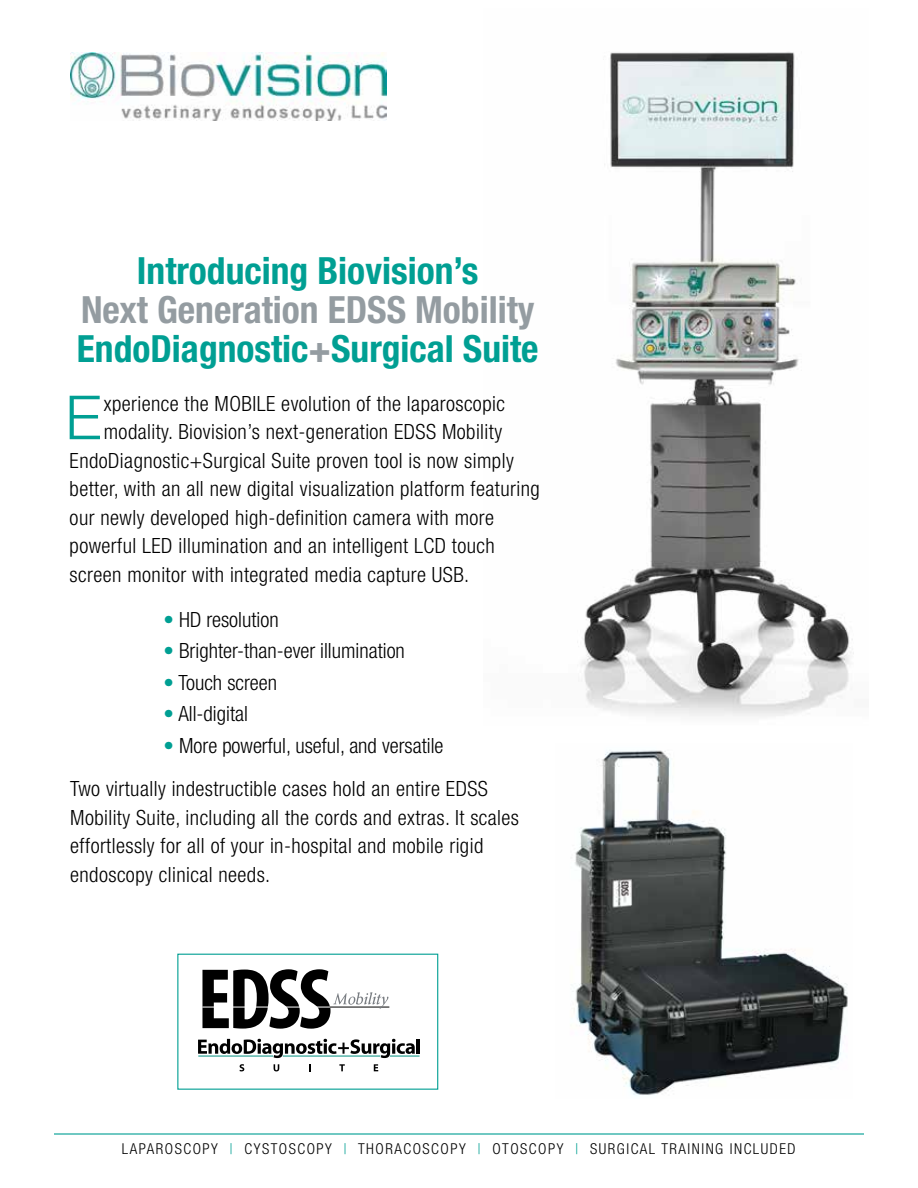
<style>
.page{position:relative;width:918px;height:1188px;background:#fff}
.page>*{position:absolute;margin:0;border:0;box-sizing:border-box;transform-origin:0 0}
.t1{font:300 60.9px "Helvetica Neue";color:#009f93}
.t2{font:700 condensed 37.5px/39px "Helvetica Neue";color:#949ca1}
.t3{font:700 condensed 37.5px "Helvetica Neue";color:#009f93}
.t4{font:300 condensed 21px/28.5px "Helvetica Neue";letter-spacing:.02em;color:#000}
.t5{font:300 condensed 21px "Helvetica Neue";color:#000}
.t6{font:300 condensed 15px "Helvetica Neue";letter-spacing:.1em;color:#000}
.s1{color:#009f93}
</style>
<div class="page">
<img style="left:70px;top:53px;width:317px;height:68px">
<hr style="left:54px;top:1133px;width:810px;height:2px;background:#009f93">
<img style="left:581px;top:52px;width:273px;height:665px">
<svg style="left:240px;top:1064px;width:4px;height:7px"></svg>
<svg style="left:274px;top:1064px;width:5px;height:7px"></svg>
<svg style="left:339px;top:1064px;width:6px;height:7px"></svg>
<svg style="left:374px;top:1064px;width:4px;height:7px"></svg>
<svg style="left:198px;top:1039px;width:217px;height:19px"></svg>
<hr style="left:417px;top:1039px;width:3px;height:15px;background:#000">
<hr style="left:390px;top:1056px;width:30px;height:1px;background:#038f7f">
<hr style="left:283px;top:1056px;width:97px;height:1px;background:#038f7f">
<hr style="left:198px;top:1056px;width:75px;height:1px;background:#038f7f">
<hr style="left:330px;top:1007px;width:59px;height:1px;background:#000">
<svg style="left:202px;top:969px;width:186px;height:60px"></svg>
<img style="left:571px;top:750px;width:277px;height:346px">
<h2 class="t3" style="left:137px;top:248px;width:343px">Introducing Biovision’s</h2>
<h2 class="t2" style="left:77px;top:290px;width:463px">Next Generation EDSS Mobility<br><span class="s1">EndoDiagnostic</span>+<span class="s1">Surgical Suite</span></h2>
<h1 class="t1" style="left:65px;top:380px;width:38px">E</h1>
<p class="t4" style="left:104px;top:389px;width:403px">xperience the MOBILE evolution of the laparoscopic</p>
<p class="t4" style="left:104px;top:417px;width:400px">modality. Biovision’s next-generation EDSS Mobility</p>
<p class="t4" style="left:70px;top:446px;width:446px">EndoDiagnostic+Surgical Suite proven tool is now simply</p>
<p class="t4" style="left:70px;top:474px;width:472px">better, with an all new digital visualization platform featuring</p>
<p class="t4" style="left:70px;top:503px;width:426px">our newly developed high-definition camera with more</p>
<p class="t4" style="left:70px;top:531px;width:427px">powerful LED illumination and an intelligent LCD touch</p>
<p class="t4" style="left:70px;top:560px;width:401px">screen monitor with integrated media capture USB.</p>
<p class="t5" style="left:164px;top:607px;width:117px"><span class="s1">•</span> HD resolution</p>
<p class="t5" style="left:164px;top:639px;width:243px"><span class="s1">•</span> Brighter-than-ever illumination</p>
<p class="t5" style="left:164px;top:670px;width:115px"><span class="s1">•</span> Touch screen</p>
<p class="t5" style="left:164px;top:702px;width:86px"><span class="s1">•</span> All-digital</p>
<p class="t5" style="left:164px;top:733px;width:281px"><span class="s1">•</span> More powerful, useful, and versatile</p>
<p class="t4" style="left:70px;top:775px;width:450px">Two virtually indestructible cases hold an entire EDSS Mobility Suite, including all the cords and extras. It scales effortlessly for all of your in-hospital and mobile rigid endoscopy clinical needs.</p>
<p class="t6" style="left:122px;top:1140px;width:675px">LAPAROSCOPY <span class="s1">|</span> CYSTOSCOPY <span class="s1">|</span> THORACOSCOPY <span class="s1">|</span> OTOSCOPY <span class="s1">|</span> SURGICAL TRAINING INCLUDED</p>
</div>
